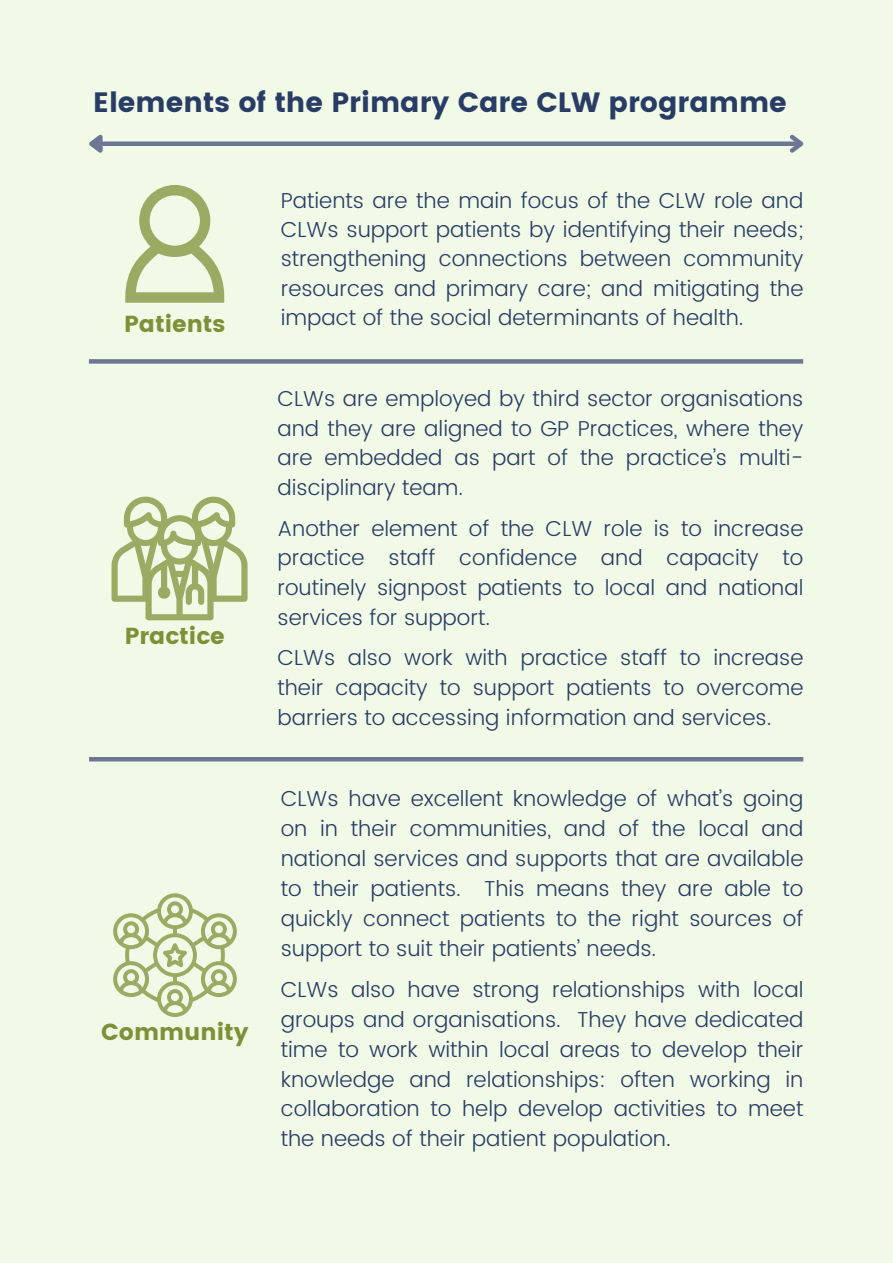
<style>
.page{position:relative;width:893px;height:1264px;background:#fff}
.page>*{position:absolute;margin:0;border:0;box-sizing:border-box;transform-origin:0 0}
.t1{font:27.9px "Poppins";color:#283c65}
.t2{font:23.1px "Poppins";color:#7d9138}
.t3{font:300 21.6px/29.8px "Poppins";color:#283c65;text-align:justify}
</style>
<div class="page">
<div style="left:0;top:0;width:892px;height:1262px;background:#f1fae6"></div>
<svg style="left:125px;top:185px;width:99px;height:118px"></svg>
<svg style="left:111px;top:496px;width:136px;height:124px"></svg>
<svg style="left:113px;top:893px;width:124px;height:124px"></svg>
<hr style="left:89px;top:757px;width:714px;height:4px;background:#6b7794">
<div style="left:101px;top:141px;width:700px;height:5px;background:#6b7794"></div>
<svg style="left:89px;top:134px;width:18px;height:19px"></svg>
<svg style="left:785px;top:134px;width:19px;height:19px"></svg>
<svg style="left:89px;top:359px;width:714px;height:4px;background:#707c97"></svg>
<p class="t1" style="left:93px;top:86px;width:695px">Elements of the Primary Care CLW programme</p>
<p class="t2" style="left:124px;top:310px;width:103px">Patients</p>
<p class="t2" style="left:125px;top:622px;width:102px">Practice</p>
<p class="t2" style="left:101px;top:1018px;width:149px">Community</p>
<p class="t3" style="left:281px;top:186px;width:524px;line-height:29.2px">Patients are the main focus of the CLW role and CLWs support patients by identifying their needs; strengthening connections between community resources and primary care; and mitigating the impact of the social determinants of health.</p>
<p class="t3" style="left:277px;top:384px;width:527px">CLWs are employed by third sector organisations and they are aligned to GP Practices, where they are embedded as part of the practice’s multi&shy;disciplinary team.</p>
<p class="t3" style="left:277px;top:513px;width:527px">Another element of the CLW role is to increase practice staff confidence and capacity to routinely signpost patients to local and national services for support.</p>
<p class="t3" style="left:277px;top:643px;width:527px">CLWs also work with practice staff to increase their capacity to support patients to overcome barriers to accessing information and services.</p>
<p class="t3" style="left:281px;top:784px;width:524px">CLWs have excellent knowledge of what’s going on in their communities, and of the local and national services and supports that are available to their patients. This means they are able to quickly connect patients to the right sources of support to suit their patients’ needs.</p>
<p class="t3" style="left:281px;top:974px;width:524px">CLWs also have strong relationships with local groups and organisations. They have dedicated time to work within local areas to develop their knowledge and relationships: often working in collaboration to help develop activities to meet the needs of their patient population.</p>
</div>
